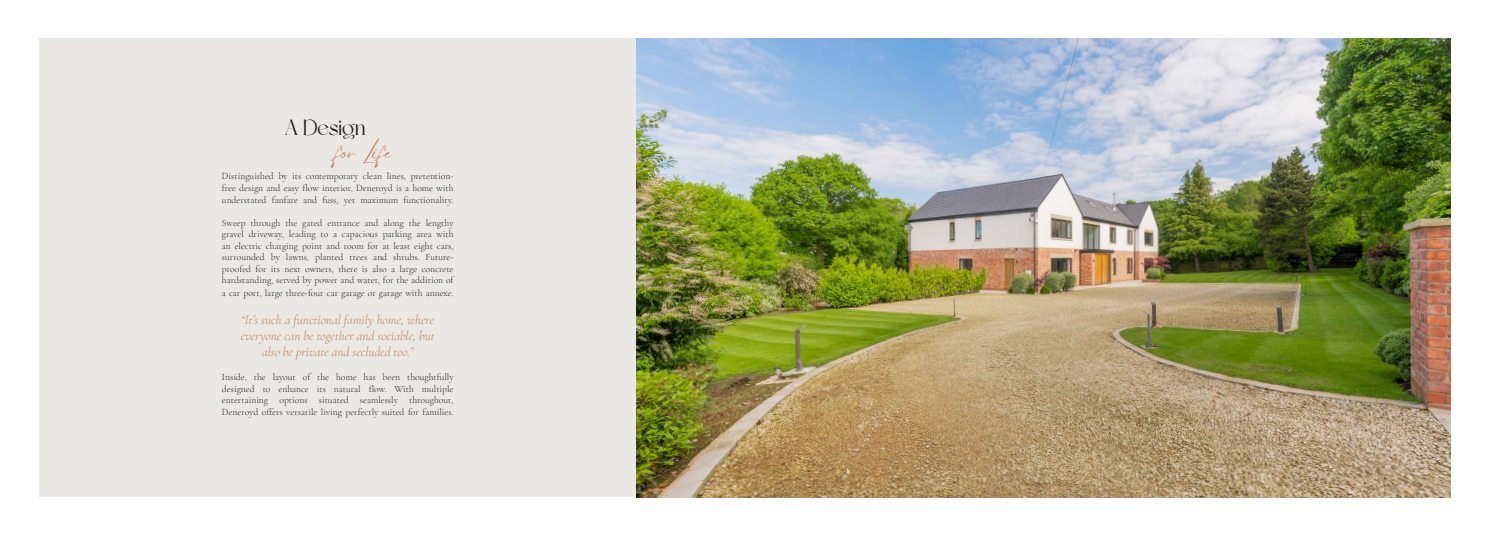
<style>
.page{position:relative;width:1489px;height:536px;background:#fff}
.page>*{position:absolute;margin:0;border:0;box-sizing:border-box;transform-origin:0 0}
.t1{font:21.88px "Dream Avenue";color:#231f20}
.t2{font:19.86px "Eyesome Script";color:#c37b51}
.t3{font:italic 300 13.12px/15.8px "Cormorant Garamond";color:#c37b51}
.t4{font:300 9.62px/11.5px "Cormorant Garamond";color:#231f20;text-align:justify}
</style>
<div class="page">
<div style="left:39px;top:39px;width:597px;height:458px;background:#eae8e5"></div>
<img style="left:636px;top:39px;width:813px;height:458px">
<p class="t1" style="left:284px;top:113px;width:83px">A Design</p>
<p class="t2" style="left:335px;top:139px;width:58px">for Life</p>
<p class="t4" style="left:222px;top:171px;width:233px">Distinguished by its contemporary clean lines, pretention&shy;free design and easy flow interior, Deneroyd is a home with understated fanfare and fuss, yet maximum functionality.</p>
<p class="t4" style="left:222px;top:217px;width:233px">Sweep through the gated entrance and along the lengthy gravel driveway, leading to a capacious parking area with an electric charging point and room for at least eight cars, surrounded by lawns, planted trees and shrubs. Future&shy;proofed for its next owners, there is also a large concrete hardstanding, served by power and water, for the addition of</p>
<p class="t4" style="left:222px;top:287px;width:233px">a car port, large three-four car garage or garage with annexe.</p>
<p class="t3" style="left:241px;top:312px;width:195px">“It’s such a functional family home, where everyone can be together and sociable, but</p>
<p class="t3" style="left:262px;top:344px;width:153px">also be private and secluded too.”</p>
<p class="t4" style="left:222px;top:371px;width:233px">Inside, the layout of the home has been thoughtfully designed to enhance its natural flow. With multiple entertaining options situated seamlessly throughout, Deneroyd offers versatile living perfectly suited for families.</p>
</div>
